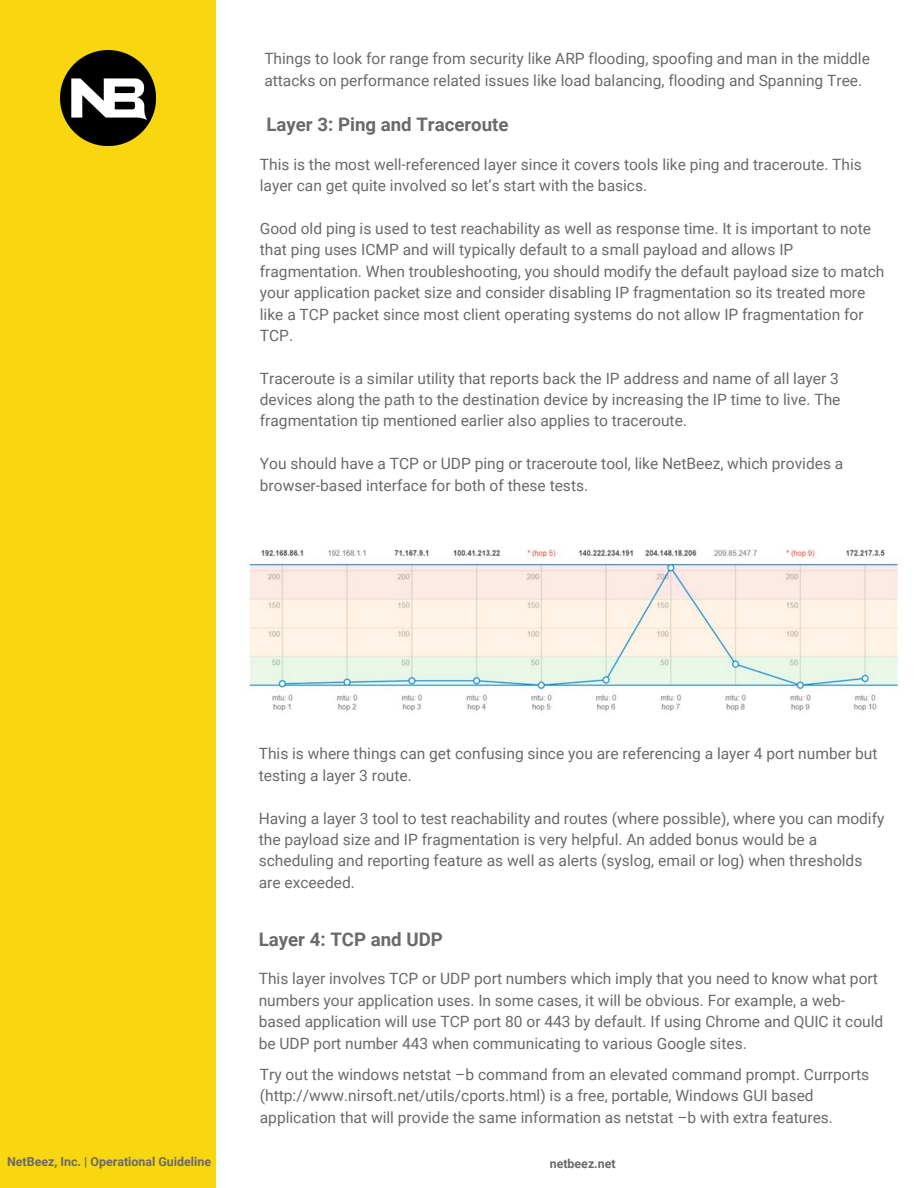
<style>
.page{position:relative;width:918px;height:1188px;background:#fff}
.page>*{position:absolute;margin:0;border:0;box-sizing:border-box;transform-origin:0 0}
.t1{font:700 18.75px "Roboto";color:#6b6a68}
.t2{font:15.6px/21.3px "Roboto";color:#6b6a68}
.t3{font:700 12.45px "Roboto";color:#6b6a68}
</style>
<div class="page">
<div style="left:0;top:0;width:216px;height:1188px;background:#f8d710"></div>
<img style="left:61px;top:51px;width:94px;height:94px">
<img style="left:249px;top:549px;width:650px;height:162px">
<p class="t2" style="left:264px;top:48px;width:607px">Things to look for range from security like ARP flooding, spoofing and man in the middle attacks on performance related issues like load balancing, flooding and Spanning Tree.</p>
<p class="t1" style="left:266px;top:113px;width:244px">Layer 3: Ping and Traceroute</p>
<p class="t2" style="left:260px;top:154px;width:604px">This is the most well-referenced layer since it covers tools like ping and traceroute. This layer can get quite involved so let’s start with the basics.</p>
<p class="t2" style="left:260px;top:218px;width:626px">Good old ping is used to test reachability as well as response time. It is important to note that ping uses ICMP and will typically default to a small payload and allows IP fragmentation. When troubleshooting, you should modify the default payload size to match your application packet size and consider disabling IP fragmentation so its treated more like a TCP packet since most client operating systems do not allow IP fragmentation for TCP.</p>
<p class="t2" style="left:260px;top:368px;width:582px;text-align:justify">Traceroute is a similar utility that reports back the IP address and name of all layer 3 devices along the path to the destination device by increasing the IP time to live. The fragmentation tip mentioned earlier also applies to traceroute.</p>
<p class="t2" style="left:260px;top:453px;width:585px">You should have a TCP or UDP ping or traceroute tool, like NetBeez, which provides a browser-based interface for both of these tests.</p>
<p class="t2" style="left:259px;top:743px;width:620px">This is where things can get confusing since you are referencing a layer 4 port number but testing a layer 3 route.</p>
<p class="t2" style="left:259px;top:808px;width:627px">Having a layer 3 tool to test reachability and routes (where possible), where you can modify the payload size and IP fragmentation is very helpful. An added bonus would be a scheduling and reporting feature as well as alerts (syslog, email or log) when thresholds are exceeded.</p>
<p class="t1" style="left:259px;top:929px;width:186px">Layer 4: TCP and UDP</p>
<p class="t2" style="left:259px;top:968px;width:626px">This layer involves TCP or UDP port numbers which imply that you need to know what port numbers your application uses. In some cases, it will be obvious. For example, a web&shy;based application will use TCP port 80 or 443 by default. If using Chrome and QUIC it could be UDP port number 443 when communicating to various Google sites.</p>
<p class="t2" style="left:260px;top:1064px;width:611px">Try out the windows netstat –b command from an elevated command prompt. Currports (http://www.nirsoft.net/utils/cports.html) is a free, portable, Windows GUI based application that will provide the same information as netstat –b with extra features.</p>
<p class="t3" style="left:7px;top:1154px;width:205px">NetBeez, Inc. | Operational Guideline</p>
<p class="t3" style="left:550px;top:1156px;width:68px">netbeez.net</p>
</div>
